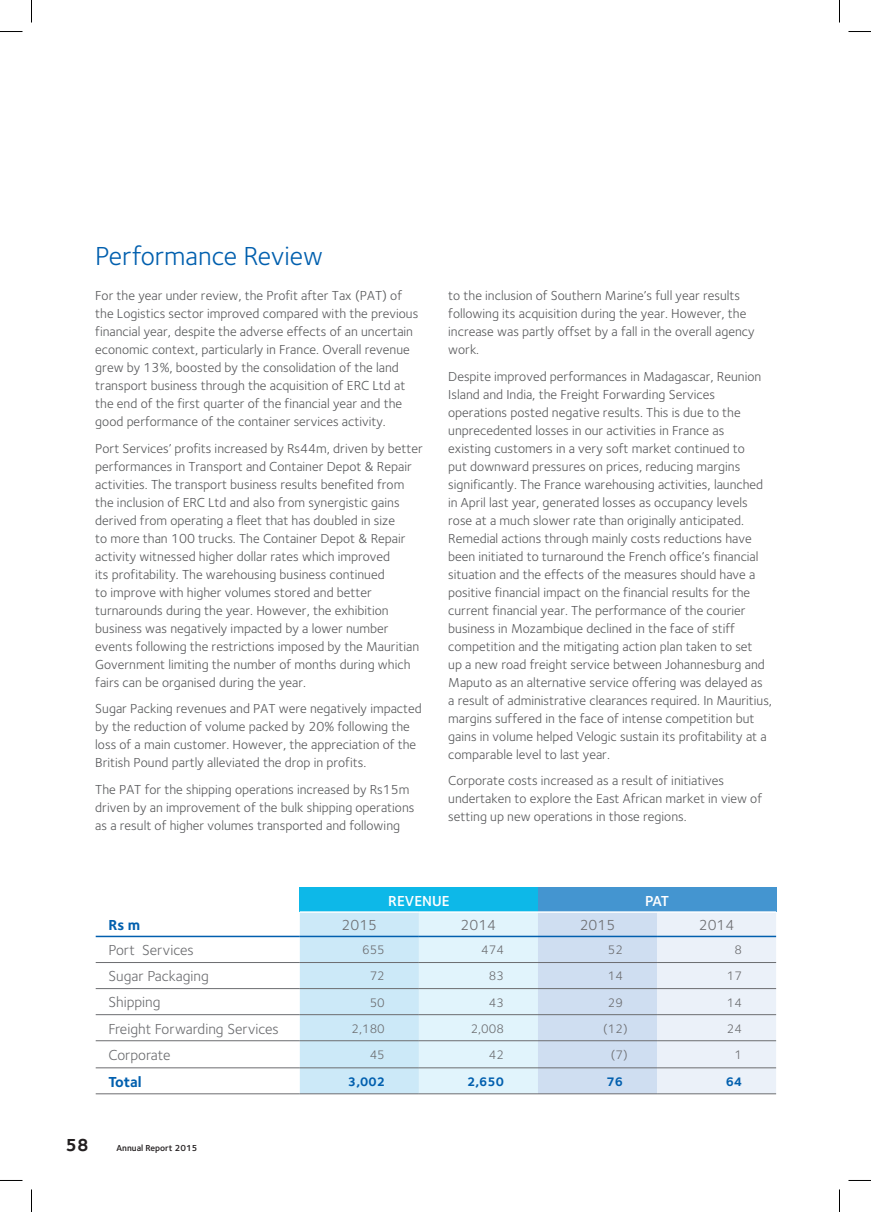
<style>
.page{position:relative;width:871px;height:1212px;background:#fff}
.page>*{position:absolute;margin:0;border:0;box-sizing:border-box;transform-origin:0 0}
.t1{font:27px "Foundry Sterling";color:#015fae}
.t2{font:700 18px "Foundry Sterling";color:#231f20}
.t3{font:15px "Foundry Sterling";color:#6c6d70}
.t4{font:600 15px "Foundry Sterling";color:#fff}
.t5{font:700 15px "Foundry Sterling";color:#015fae}
.t6{font:13.5px/18px "Foundry Sterling";color:#57585a}
.t7{font:12.75px "Foundry Sterling";color:#6c6d70}
.t8{font:700 12.75px "Foundry Sterling";color:#015fae}
.t9{font:600 9px "Foundry Sterling";color:#231f20}
</style>
<div class="page">
<div style="left:300px;top:887px;width:238px;height:24px;background:#0db8e8"></div>
<div style="left:538px;top:887px;width:238px;height:24px;background:#4495d0"></div>
<svg style="left:300px;top:912px;width:476px;height:181px;background:#d7e9f6"></svg>
<hr style="left:96px;top:962px;width:204px;height:1px;background:#6c6d70">
<hr style="left:300px;top:962px;width:119px;height:1px;background:#6c6d70">
<hr style="left:419px;top:962px;width:119px;height:1px;background:#6c6d70">
<hr style="left:538px;top:962px;width:119px;height:1px;background:#6c6d70">
<hr style="left:657px;top:962px;width:119px;height:1px;background:#6c6d70">
<hr style="left:96px;top:988px;width:204px;height:1px;background:#6c6d70">
<hr style="left:300px;top:988px;width:119px;height:1px;background:#6c6d70">
<hr style="left:419px;top:988px;width:119px;height:1px;background:#6c6d70">
<hr style="left:538px;top:988px;width:119px;height:1px;background:#6c6d70">
<hr style="left:657px;top:988px;width:119px;height:1px;background:#6c6d70">
<hr style="left:96px;top:1014px;width:204px;height:1px;background:#6c6d70">
<hr style="left:300px;top:1014px;width:119px;height:1px;background:#6c6d70">
<hr style="left:419px;top:1014px;width:119px;height:1px;background:#6c6d70">
<hr style="left:538px;top:1014px;width:119px;height:1px;background:#6c6d70">
<hr style="left:657px;top:1014px;width:119px;height:1px;background:#6c6d70">
<hr style="left:96px;top:1040px;width:204px;height:1px;background:#6c6d70">
<hr style="left:300px;top:1040px;width:119px;height:1px;background:#6c6d70">
<hr style="left:419px;top:1040px;width:119px;height:1px;background:#6c6d70">
<hr style="left:538px;top:1040px;width:119px;height:1px;background:#6c6d70">
<hr style="left:657px;top:1040px;width:119px;height:1px;background:#6c6d70">
<hr style="left:96px;top:1067px;width:204px;height:1px;background:#6c6d70">
<hr style="left:300px;top:1067px;width:119px;height:1px;background:#6c6d70">
<hr style="left:419px;top:1067px;width:119px;height:1px;background:#6c6d70">
<hr style="left:538px;top:1067px;width:119px;height:1px;background:#6c6d70">
<hr style="left:657px;top:1067px;width:119px;height:1px;background:#6c6d70">
<hr style="left:96px;top:1093px;width:204px;height:1px;background:#6c6d70">
<hr style="left:300px;top:1093px;width:119px;height:1px;background:#6c6d70">
<hr style="left:419px;top:1093px;width:119px;height:1px;background:#6c6d70">
<hr style="left:538px;top:1093px;width:119px;height:1px;background:#6c6d70">
<hr style="left:657px;top:1093px;width:119px;height:1px;background:#6c6d70">
<hr style="left:96px;top:935px;width:204px;height:1px;background:#015fae">
<hr style="left:300px;top:935px;width:119px;height:1px;background:#015fae">
<hr style="left:419px;top:935px;width:119px;height:1px;background:#015fae">
<hr style="left:538px;top:935px;width:119px;height:1px;background:#015fae">
<hr style="left:657px;top:935px;width:119px;height:1px;background:#015fae">
<svg style="left:0;top:31px;width:22px;height:1px"></svg>
<svg style="left:848px;top:31px;width:23px;height:1px"></svg>
<svg style="left:31px;top:0;width:1px;height:22px"></svg>
<svg style="left:31px;top:1189px;width:1px;height:22px"></svg>
<svg style="left:839px;top:0;width:1px;height:22px"></svg>
<svg style="left:839px;top:1189px;width:1px;height:22px"></svg>
<h1 class="t1" style="left:95px;top:240px;width:229px">Performance Review</h1>
<p class="t6" style="left:95px;top:286px;width:324px">For the year under review, the Profit after Tax (PAT) of the Logistics sector improved compared with the previous financial year, despite the adverse effects of an uncertain economic context, particularly in France. Overall revenue grew by 13%, boosted by the consolidation of the land transport business through the acquisition of ERC Ltd at the end of the first quarter of the financial year and the good performance of the container services activity.</p>
<p class="t6" style="left:95px;top:439px;width:329px">Port Services’ profits increased by Rs44m, driven by better performances in Transport and Container Depot &amp; Repair activities. The transport business results benefited from the inclusion of ERC Ltd and also from synergistic gains derived from operating a fleet that has doubled in size<br>to more than 100 trucks. The Container Depot &amp; Repair activity witnessed higher dollar rates which improved<br>its profitability. The warehousing business continued<br>to improve with higher volumes stored and better turnarounds during the year. However, the exhibition business was negatively impacted by a lower number events following the restrictions imposed by the Mauritian Government limiting the number of months during which fairs can be organised during the year.</p>
<p class="t6" style="left:95px;top:699px;width:328px">Sugar Packing revenues and PAT were negatively impacted by the reduction of volume packed by 20% following the loss of a main customer. However, the appreciation of the British Pound partly alleviated the drop in profits.</p>
<p class="t6" style="left:95px;top:780px;width:321px">The PAT for the shipping operations increased by Rs15m driven by an improvement of the bulk shipping operations as a result of higher volumes transported and following</p>
<p class="t6" style="left:448px;top:286px;width:308px">to the inclusion of Southern Marine’s full year results following its acquisition during the year. However, the increase was partly offset by a fall in the overall agency work.</p>
<p class="t6" style="left:448px;top:367px;width:325px">Despite improved performances in Madagascar, Reunion Island and India, the Freight Forwarding Services operations posted negative results. This is due to the unprecedented losses in our activities in France as<br>existing customers in a very soft market continued to<br>put downward pressures on prices, reducing margins significantly. The France warehousing activities, launched in April last year, generated losses as occupancy levels rose at a much slower rate than originally anticipated.<br>Remedial actions through mainly costs reductions have been initiated to turnaround the French office’s financial situation and the effects of the measures should have a positive financial impact on the financial results for the current financial year. The performance of the courier business in Mozambique declined in the face of stiff competition and the mitigating action plan taken to set<br>up a new road freight service between Johannesburg and Maputo as an alternative service offering was delayed as a result of administrative clearances required. In Mauritius, margins suffered in the face of intense competition but gains in volume helped Velogic sustain its profitability at a comparable level to last year.</p>
<p class="t6" style="left:448px;top:771px;width:315px">Corporate costs increased as a result of initiatives undertaken to explore the East African market in view of setting up new operations in those regions.</p>
<p class="t5" style="left:108px;top:915px;width:33px">Rs m</p>
<p class="t4" style="left:388px;top:891px;width:63px">REVENUE</p>
<p class="t4" style="left:645px;top:891px;width:26px">PAT</p>
<p class="t3" style="left:342px;top:916px;width:37px">2015</p>
<p class="t3" style="left:461px;top:916px;width:37px">2014</p>
<p class="t3" style="left:580px;top:916px;width:37px">2015</p>
<p class="t3" style="left:699px;top:916px;width:37px">2014</p>
<p class="t3" style="left:108px;top:941px;width:87px">Port Services</p>
<p class="t7" style="left:362px;top:942px;width:24px">655</p>
<p class="t7" style="left:481px;top:942px;width:24px">474</p>
<p class="t7" style="left:608px;top:942px;width:17px">52</p>
<p class="t7" style="left:734px;top:942px;width:9px">8</p>
<p class="t3" style="left:108px;top:967px;width:102px">Sugar Packaging</p>
<p class="t7" style="left:370px;top:968px;width:17px">72</p>
<p class="t7" style="left:489px;top:968px;width:17px">83</p>
<p class="t7" style="left:608px;top:968px;width:17px">14</p>
<p class="t7" style="left:727px;top:968px;width:17px">17</p>
<p class="t3" style="left:108px;top:993px;width:54px">Shipping</p>
<p class="t7" style="left:370px;top:994px;width:17px">50</p>
<p class="t7" style="left:489px;top:994px;width:17px">43</p>
<p class="t7" style="left:608px;top:994px;width:17px">29</p>
<p class="t7" style="left:727px;top:994px;width:17px">14</p>
<p class="t3" style="left:108px;top:1019px;width:172px">Freight Forwarding Services</p>
<p class="t7" style="left:352px;top:1020px;width:35px">2,180</p>
<p class="t7" style="left:471px;top:1020px;width:35px">2,008</p>
<p class="t7" style="left:603px;top:1020px;width:26px">(12)</p>
<p class="t7" style="left:727px;top:1020px;width:17px">24</p>
<p class="t3" style="left:108px;top:1046px;width:64px">Corporate</p>
<p class="t7" style="left:370px;top:1047px;width:17px">45</p>
<p class="t7" style="left:489px;top:1047px;width:17px">42</p>
<p class="t7" style="left:611px;top:1047px;width:18px">(7)</p>
<p class="t7" style="left:734px;top:1047px;width:9px">1</p>
<p class="t5" style="left:108px;top:1072px;width:35px">Total</p>
<p class="t8" style="left:348px;top:1073px;width:38px">3,002</p>
<p class="t8" style="left:467px;top:1073px;width:38px">2,650</p>
<p class="t8" style="left:607px;top:1073px;width:18px">76</p>
<p class="t8" style="left:726px;top:1073px;width:18px">64</p>
<h2 class="t2" style="left:66px;top:1134px;width:25px">58</h2>
<p class="t9" style="left:117px;top:1142px;width:82px">Annual Report 2015</p>
</div>
